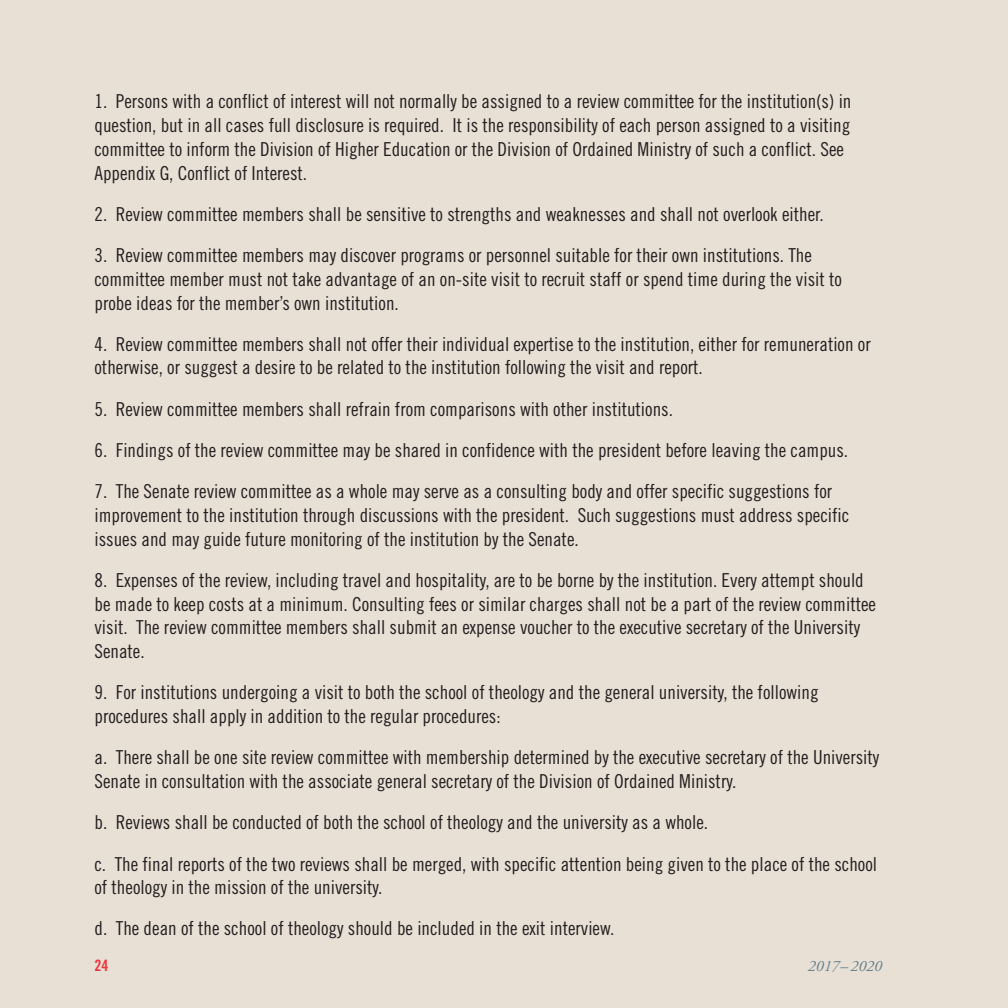
<style>
.page{position:relative;width:1008px;height:1008px;background:#e8e0d5}
.page>*{position:absolute;margin:0;border:0;box-sizing:border-box;transform-origin:0 0}
.t1{font:19.25px/23.8px "Trade Gothic Cond Eighteen";color:#231f20}
.t2{font:italic 15.75px "Adobe Garamond Pro";color:#66808e}
.t3{font:15.75px "Trade Gothic Bold Cond Twenty";color:#ee343d}
</style>
<div class="page">
<p class="t1" style="left:94px;top:89px;width:759px">1. Persons with a conflict of interest will not normally be assigned to a review committee for the institution(s) in question, but in all cases full disclosure is required. It is the responsibility of each person assigned to a visiting committee to inform the Division of Higher Education or the Division of Ordained Ministry of such a conflict. See Appendix G, Conflict of Interest.</p>
<p class="t1" style="left:94px;top:202px;width:731px">2. Review committee members shall be sensitive to strengths and weaknesses and shall not overlook either.</p>
<p class="t1" style="left:94px;top:243px;width:749px">3. Review committee members may discover programs or personnel suitable for their own institutions. The committee member must not take advantage of an on-site visit to recruit staff or spend time during the visit to probe ideas for the member’s own institution.</p>
<p class="t1" style="left:94px;top:332px;width:778px">4. Review committee members shall not offer their individual expertise to the institution, either for remuneration or otherwise, or suggest a desire to be related to the institution following the visit and report.</p>
<p class="t1" style="left:94px;top:397px;width:580px">5. Review committee members shall refrain from comparisons with other institutions.</p>
<p class="t1" style="left:94px;top:438px;width:755px">6. Findings of the review committee may be shared in confidence with the president before leaving the campus.</p>
<p class="t1" style="left:94px;top:479px;width:756px">7. The Senate review committee as a whole may serve as a consulting body and offer specific suggestions for improvement to the institution through discussions with the president. Such suggestions must address specific issues and may guide future monitoring of the institution by the Senate.</p>
<p class="t1" style="left:94px;top:568px;width:783px">8. Expenses of the review, including travel and hospitality, are to be borne by the institution. Every attempt should be made to keep costs at a minimum. Consulting fees or similar charges shall not be a part of the review committee visit. The review committee members shall submit an expense voucher to the executive secretary of the University Senate.</p>
<p class="t1" style="left:94px;top:680px;width:726px">9. For institutions undergoing a visit to both the school of theology and the general university, the following procedures shall apply in addition to the regular procedures:</p>
<p class="t1" style="left:94px;top:745px;width:786px">a. There shall be one site review committee with membership determined by the executive secretary of the University<br>Senate in consultation with the associate general secretary of the Division of Ordained Ministry.</p>
<p class="t1" style="left:94px;top:802px;width:784px;line-height:41.3px">b. Reviews shall be conducted of both the school of theology and the university as a whole.<br>c. The final reports of the two reviews shall be merged, with specific attention being given to the place of the school</p>
<p class="t1" style="left:94px;top:867px;width:521px;line-height:41.3px">of theology in the mission of the university.<br>d. The dean of the school of theology should be included in the exit interview.</p>
<p class="t3" style="left:94px;top:955px;width:15px">24</p>
<p class="t2" style="left:808px;top:956px;width:76px">2017– 2020</p>
</div>
